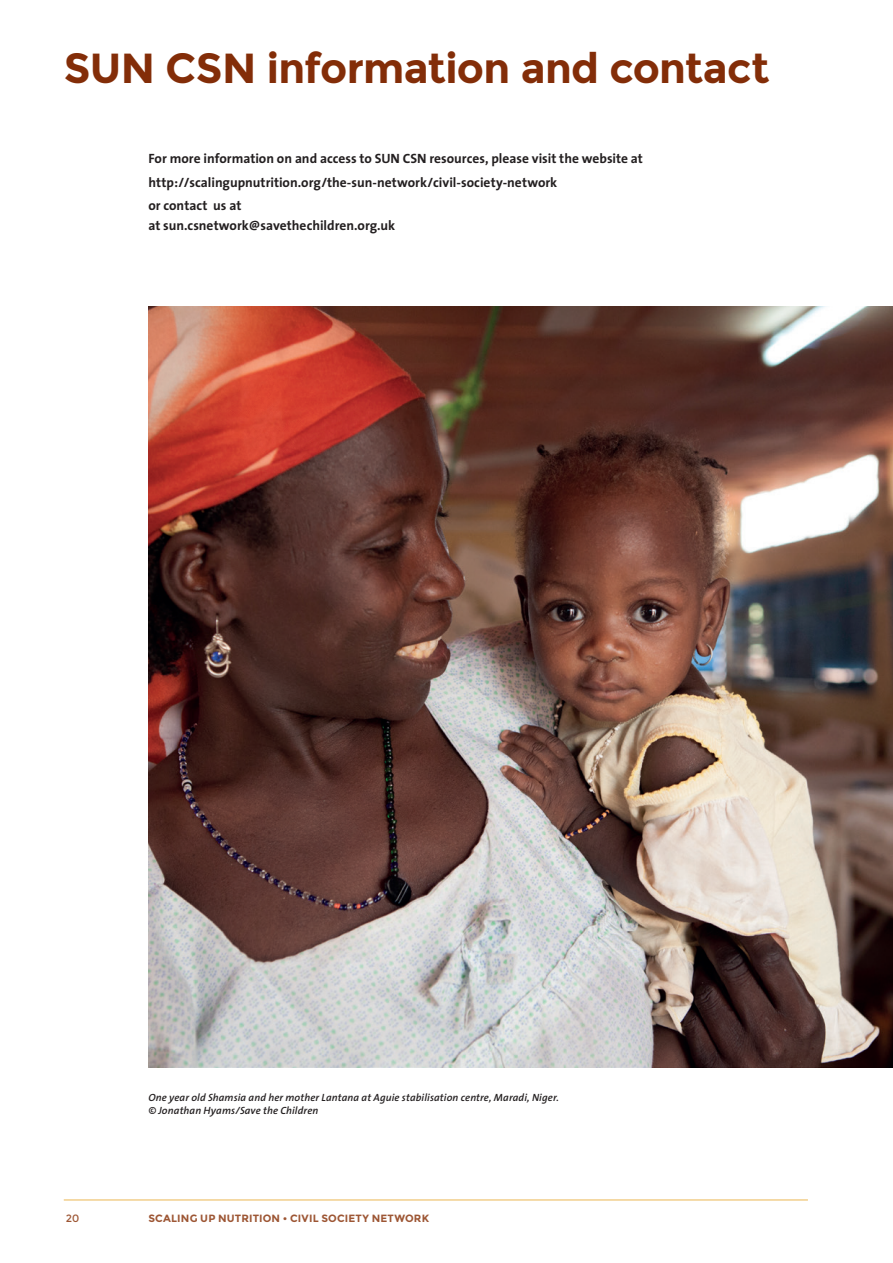
<style>
.page{position:relative;width:893px;height:1263px;background:#fff}
.page>*{position:absolute;margin:0;border:0;box-sizing:border-box;transform-origin:0 0}
.t1{font:700 42px "Montserrat";letter-spacing:-.015em;color:#832d08}
.t2{font:700 13.5px/23.7px "The Sans";color:#231f20}
.t3{font:italic 600 10.5px/13.5px "The Sans";letter-spacing:.01em;color:#231f20}
.t4{font:700 10.5px "Montserrat";letter-spacing:.02em;color:#9d5634}
.t5{font:10.5px "Montserrat";color:#9d5634}
</style>
<div class="page">
<img style="left:148px;top:306px;width:745px;height:761px">
<hr style="left:64px;top:1199px;width:744px;height:2px;background:#f2cf8c">
<h1 class="t1" style="left:64px;top:43px;width:707px">SUN CSN information and contact</h1>
<p class="t2" style="left:148px;top:146px;width:496px">For more information on and access to SUN CSN resources, please visit the website at http://scalingupnutrition.org/the-sun-network/civil-society-network<br>or contact us at</p>
<p class="t2" style="left:148px;top:213px;width:248px">at sun.csnetwork@savethechildren.org.uk</p>
<p class="t3" style="left:148px;top:1090px;width:412px">One year old Shamsia and her mother Lantana at Aguie stabilisation centre, Maradi, Niger. © Jonathan Hyams/Save the Children</p>
<p class="t5" style="left:66px;top:1212px;width:15px">20</p>
<p class="t4" style="left:148px;top:1212px;width:282px">SCALING UP NUTRITION • CIVIL SOCIETY NETWORK</p>
</div>
